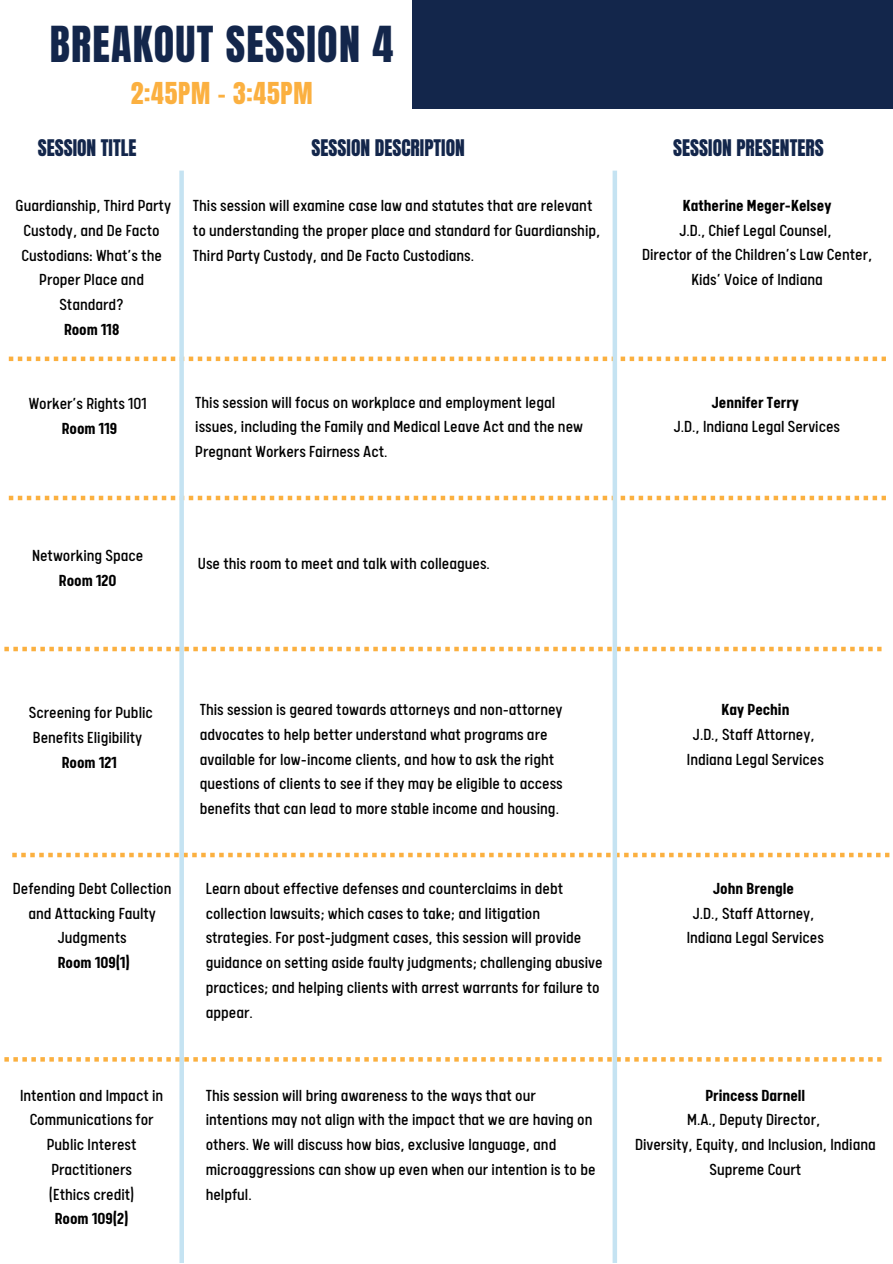
<style>
.page{position:relative;width:893px;height:1264px;background:#fff}
.page>*{position:absolute;margin:0;border:0;box-sizing:border-box;transform-origin:0 0}
.t1{font:42.15px "Anton";letter-spacing:.03em;color:#13264b}
.t2{font:25.65px "Anton";letter-spacing:.03em;color:#fbb040}
.t3{font:19.5px "Anton";color:#13264b}
.t4{font:18px/24.8px "Calps Sans";color:#000}
.t5{font:700 18px "Calps Sans";color:#000}
</style>
<div class="page">
<div style="left:412px;top:0;width:480px;height:109px;background:#13264b"></div>
<svg style="left:9px;top:356px;width:876px;height:5px"></svg>
<svg style="left:9px;top:496px;width:876px;height:4px"></svg>
<svg style="left:4px;top:646px;width:877px;height:5px"></svg>
<svg style="left:12px;top:852px;width:877px;height:5px"></svg>
<svg style="left:4px;top:1057px;width:877px;height:4px"></svg>
<div style="left:612px;top:171px;width:5px;height:1091px;background:#c5e3f2"></div>
<div style="left:179px;top:171px;width:5px;height:1091px;background:#c5e3f2"></div>
<p class="t1" style="left:50px;top:14px;width:345px">BREAKOUT SESSION 4</p>
<p class="t2" style="left:131px;top:74px;width:183px">2:45PM - 3:45PM</p>
<p class="t3" style="left:38px;top:134px;width:100px">SESSION TITLE</p>
<p class="t3" style="left:311px;top:134px;width:155px">SESSION DESCRIPTION</p>
<p class="t3" style="left:673px;top:134px;width:152px">SESSION PRESENTERS</p>
<p class="t4" style="left:16px;top:196px;width:157px;text-align:center">Guardianship, Third Party<br>Custody, and De Facto<br>Custodians: What’s the<br>Proper Place and<br>Standard?</p>
<p class="t5" style="left:64px;top:322px;width:57px">Room 118</p>
<p class="t4" style="left:193px;top:196px;width:409px">This session will examine case law and statutes that are relevant to understanding the proper place and standard for Guardianship,<br>Third Party Custody, and De Facto Custodians.</p>
<p class="t5" style="left:682px;top:198px;width:150px">Katherine Meger-Kelsey</p>
<p class="t4" style="left:679px;top:220px;width:153px">J.D., Chief Legal Counsel,</p>
<p class="t4" style="left:642px;top:245px;width:232px;text-align:center">Director of the Children’s Law Center,<br>Kids’ Voice of Indiana</p>
<p class="t4" style="left:29px;top:393px;width:119px">Worker’s Rights 101</p>
<p class="t5" style="left:62px;top:421px;width:57px">Room 119</p>
<p class="t4" style="left:195px;top:392px;width:389px">This session will focus on workplace and employment legal issues, including the Family and Medical Leave Act and the new<br>Pregnant Workers Fairness Act.</p>
<p class="t5" style="left:711px;top:394px;width:89px">Jennifer Terry</p>
<p class="t4" style="left:673px;top:417px;width:168px">J.D., Indiana Legal Services</p>
<p class="t4" style="left:32px;top:545px;width:113px">Networking Space</p>
<p class="t5" style="left:59px;top:572px;width:59px">Room 120</p>
<p class="t4" style="left:198px;top:553px;width:293px">Use this room to meet and talk with colleagues.</p>
<p class="t4" style="left:29px;top:702px;width:126px">Screening for Public<br>Benefits Eligibility</p>
<p class="t5" style="left:62px;top:754px;width:56px">Room 121</p>
<p class="t4" style="left:13px;top:878px;width:160px;text-align:center">Defending Debt Collection and Attacking Faulty<br>Judgments</p>
<p class="t5" style="left:58px;top:955px;width:74px">Room 109(1)</p>
<p class="t4" style="left:20px;top:1085px;width:145px;text-align:center">Intention and Impact in<br>Communications for<br>Public Interest<br>Practitioners</p>
<p class="t4" style="left:49px;top:1184px;width:87px">(Ethics credit)</p>
<p class="t5" style="left:55px;top:1211px;width:75px">Room 109(2)</p>
<p class="t4" style="left:200px;top:699px;width:364px">This session is geared towards attorneys and non-attorney advocates to help better understand what programs are available for low-income clients, and how to ask the right questions of clients to see if they may be eligible to access benefits that can lead to more stable income and housing.</p>
<p class="t5" style="left:721px;top:702px;width:69px">Kay Pechin</p>
<p class="t4" style="left:693px;top:724px;width:123px">J.D., Staff Attorney,</p>
<p class="t4" style="left:686px;top:749px;width:139px">Indiana Legal Services</p>
<p class="t4" style="left:206px;top:878px;width:398px">Learn about effective defenses and counterclaims in debt collection lawsuits; which cases to take; and litigation strategies. For post-judgment cases, this session will provide guidance on setting aside faulty judgments; challenging abusive practices; and helping clients with arrest warrants for failure to appear.</p>
<p class="t5" style="left:713px;top:880px;width:82px">John Brengle</p>
<p class="t4" style="left:692px;top:903px;width:123px">J.D., Staff Attorney,</p>
<p class="t4" style="left:686px;top:927px;width:139px">Indiana Legal Services</p>
<p class="t4" style="left:206px;top:1085px;width:391px">This session will bring awareness to the ways that our intentions may not align with the impact that we are having on others. We will discuss how bias, exclusive language, and microaggressions can show up even when our intention is to be helpful.</p>
<p class="t5" style="left:705px;top:1087px;width:101px">Princess Darnell</p>
<p class="t4" style="left:687px;top:1109px;width:134px">M.A., Deputy Director,</p>
<p class="t4" style="left:635px;top:1134px;width:242px;text-align:center">Diversity, Equity, and Inclusion, Indiana<br>Supreme Court</p>
</div>
